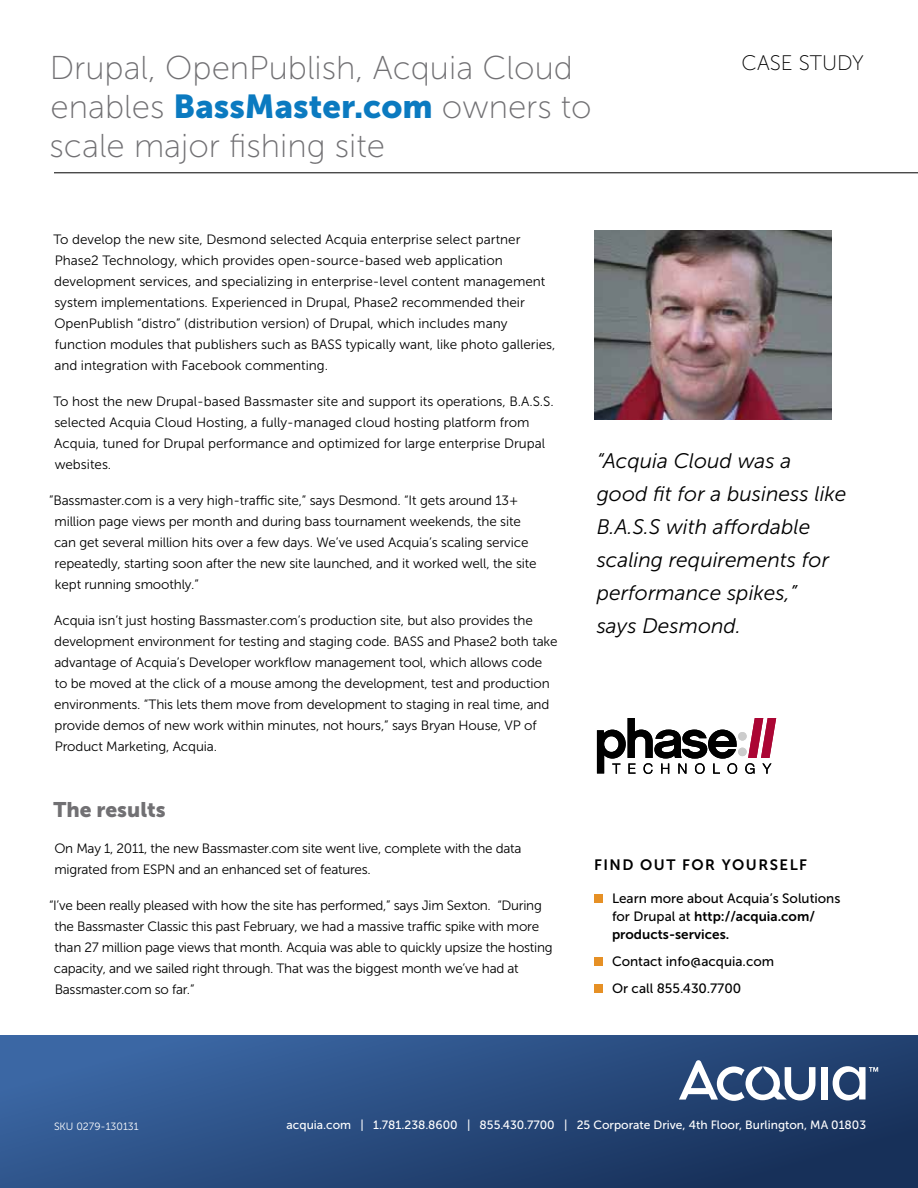
<style>
.page{position:relative;width:918px;height:1188px;background:#fff}
.page>*{position:absolute;margin:0;border:0;box-sizing:border-box;transform-origin:0 0}
.t1{font:33px/39px "Museo Sans 100";color:#717073}
.t2{font:italic 21px/33px "Museo Sans 300";color:#000}
.t3{font:21px "Museo Sans 900";color:#717073}
.t4{font:21px "Museo Sans 100";color:#000}
.t5{font:15px "Museo Sans 700";letter-spacing:.1em;color:#000}
.t6{font:13.5px/21px "Museo Sans 300";letter-spacing:-.01em;color:#000}
.t7{font:13.5px/27px "Museo Sans 500";color:#000}
.t8{font:13.5px/18px "Museo Sans 700";color:#000}
.t9{font:12px "Museo Sans 500";color:#fff}
.t10{font:10.5px "Museo Sans 300";color:#fff}
.s1{font-family:"Museo Sans 900";color:#0b7ac0}
.s2{font-family:"Museo Sans 500"}
</style>
<div class="page">
<svg style="left:0;top:1035px;width:918px;height:153px;background:#294b7e"></svg>
<hr style="left:54px;top:173px;width:864px;height:1px;background:#000">
<div style="left:822px;top:1067px;width:6px;height:33px;background:#fff"></div>
<svg style="left:833px;top:1066px;width:45px;height:34px"></svg>
<svg style="left:679px;top:1060px;width:136px;height:41px"></svg>
<div style="left:594px;top:894px;width:9px;height:9px;background:#e69025"></div>
<div style="left:594px;top:957px;width:9px;height:9px;background:#e69025"></div>
<div style="left:594px;top:984px;width:9px;height:9px;background:#e69025"></div>
<img style="left:594px;top:231px;width:238px;height:188px">
<svg style="left:597px;top:718px;width:179px;height:56px"></svg>
<h1 class="t1" style="left:50px;top:48px;width:544px">Drupal, OpenPublish, Acquia Cloud enables <span class="s1">BassMaster.com</span> owners to scale major fishing site</h1>
<h2 class="t4" style="left:742px;top:51px;width:124px">CASE STUDY</h2>
<p class="t6" style="left:53px;top:229px;width:504px">To develop the new site, Desmond selected Acquia enterprise select partner Phase2 Technology, which provides open-source-based web application development services, and specializing in enterprise-level content management system implementations. Experienced in Drupal, Phase2 recommended their OpenPublish “distro” (distribution version) of Drupal, which includes many function modules that publishers such as BASS typically want, like photo galleries, and integration with Facebook commenting.</p>
<p class="t6" style="left:53px;top:391px;width:502px">To host the new Drupal-based Bassmaster site and support its operations, B.A.S.S. selected Acquia Cloud Hosting, a fully-managed cloud hosting platform from Acquia, tuned for Drupal performance and optimized for large enterprise Drupal websites.</p>
<p class="t6" style="left:54px;top:490px;width:484px;text-indent:-5px">”Bassmaster.com is a very high-traffic site,” says Desmond. “It gets around 13+ million page views per month and during bass tournament weekends, the site can get several million hits over a few days. We’ve used Acquia’s scaling service repeatedly, starting soon after the new site launched, and it worked well, the site kept running smoothly.”</p>
<p class="t6" style="left:54px;top:610px;width:505px">Acquia isn’t just hosting Bassmaster.com’s production site, but also provides the development environment for testing and staging code. BASS and Phase2 both take advantage of Acquia’s Developer workflow management tool, which allows code to be moved at the click of a mouse among the development, test and production environments. “This lets them move from development to staging in real time, and provide demos of new work within minutes, not hours,” says Bryan House, VP of Product Marketing, Acquia.</p>
<h2 class="t3" style="left:53px;top:798px;width:114px">The results</h2>
<p class="t6" style="left:54px;top:838px;width:469px">On May 1, 2011, the new Bassmaster.com site went live, complete with the data migrated from ESPN and an enhanced set of features.</p>
<p class="t6" style="left:54px;top:895px;width:500px;text-indent:-5px">“I’ve been really pleased with how the site has performed,” says Jim Sexton. “During the Bassmaster Classic this past February, we had a massive traffic spike with more than 27 million page views that month. Acquia was able to quickly upsize the hosting capacity, and we sailed right through. That was the biggest month we’ve had at Bassmaster.com so far.”</p>
<h2 class="t2" style="left:597px;top:444px;width:251px">“Acquia Cloud was a good fit for a business like<br>B.A.S.S with affordable scaling requirements for performance spikes,”<br>says Desmond.</h2>
<p class="t5" style="left:594px;top:857px;width:215px">FIND OUT FOR YOURSELF</p>
<p class="t7" style="left:612px;top:885px;width:230px">Learn more about Acquia’s Solutions</p>
<p class="t8" style="left:612px;top:908px;width:204px"><span class="s2">for Drupal at</span> http://acquia.com/ products-services.</p>
<p class="t7" style="left:612px;top:948px;width:164px">Contact info@acquia.com<br>Or call 855.430.7700</p>
<p class="t10" style="left:54px;top:1121px;width:86px">SKU 0279-130131</p>
<p class="t9" style="left:287px;top:1118px;width:581px">acquia.com | 1.781.238.8600 | 855.430.7700 | 25 Corporate Drive, 4th Floor, Burlington, MA 01803</p>
</div>
